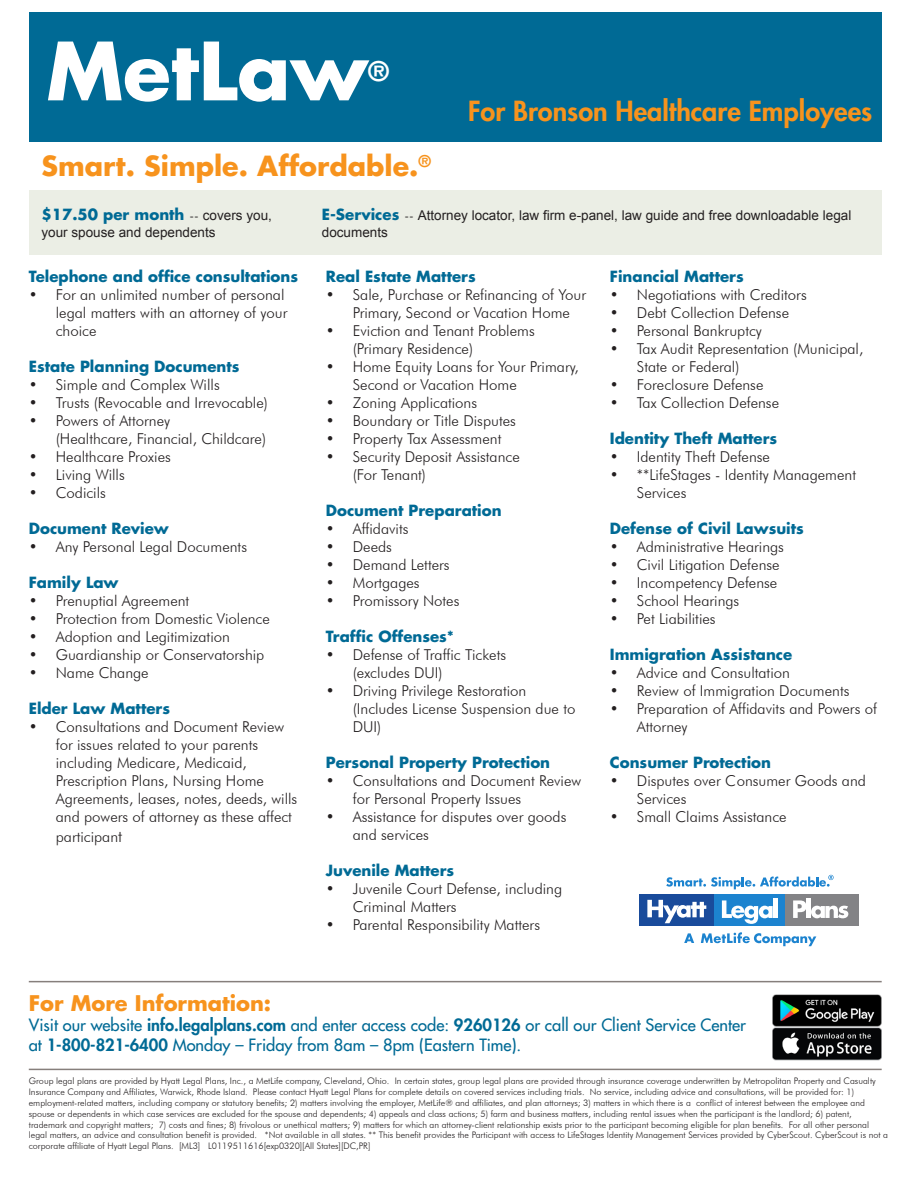
<style>
.page{position:relative;width:918px;height:1188px;background:#fff}
.page>*{position:absolute;margin:0;border:0;box-sizing:border-box;transform-origin:0 0}
.t1{font:700 78px "Futura Std";color:#fff}
.t2{font:800 27px "Futura Std";color:#f7931d}
.t3{font:700 27px "Futura Std";color:#f7931d}
.t4{font:700 26.25px "Futura Std";color:#fff}
.t5{font:700 21px "Futura Std";color:#f7931d}
.t6{font:500 16.5px/19.8px "Futura Std";color:#006a95}
.t7{font:300 15px/18px "Futura BT";color:#231f20}
.t8{font:700 15px "Futura Std";color:#006a95}
.t9{font:13.5px/16.2px "Arial";color:#231f20}
.t10{font:300 9px/10.8px "Futura BT";color:#231f20}
.s1{font-family:"Futura BT";font-weight:300;font-size:13.5px;color:#231f20}
.s2{font-family:"Arial";font-weight:400;font-size:13.5px;color:#231f20}
.s3{font-size:16.5px}
.s4{font-family:"Futura Std";font-weight:700;font-size:15px;color:#006a95}
.s5{font-family:"Futura BT";font-weight:300}
.s6{font-weight:800}
</style>
<div class="page">
<div style="left:29px;top:191px;width:853px;height:64px;background:#ebeee5"></div>
<div style="left:639px;top:895px;width:75px;height:31px;background:#194b9b"></div>
<div style="left:714px;top:895px;width:71px;height:31px;background:#1c83cf"></div>
<div style="left:785px;top:895px;width:74px;height:31px;background:#838386"></div>
<svg style="left:647px;top:900px;width:59px;height:23px"></svg>
<svg style="left:722px;top:900px;width:51px;height:24px"></svg>
<hr style="left:774px;top:899px;width:4px;height:19px;background:#fff">
<hr style="left:807px;top:899px;width:4px;height:19px;background:#fff">
<svg style="left:793px;top:900px;width:55px;height:18px"></svg>
<svg style="left:684px;top:933px;width:10px;height:10px"></svg>
<svg style="left:701px;top:932px;width:115px;height:14px"></svg>
<svg style="left:666px;top:875px;width:168px;height:14px"></svg>
<div style="left:29px;top:13px;width:853px;height:129px;background:#006a95"></div>
<hr style="left:29px;top:981px;width:853px;height:1px;background:#867f7c">
<hr style="left:29px;top:1069px;width:853px;height:1px;background:#867f7c">
<img style="left:773px;top:994px;width:109px;height:66px">
<p class="t1" style="left:46px;top:19px;width:323px">MetLaw</p>
<p class="t4" style="left:368px;top:54px;width:22px">®</p>
<p class="t3" style="left:42px;top:148px;width:391px">Smart. Simple. Affordable.<sup>®</sup></p>
<p class="t2" style="left:468px;top:94px;width:406px">For Bronson Healthcare Employees</p>
<p class="t8" style="left:42px;top:205px;width:232px">$17.50 per month <span class="s1">--</span> <span class="s2">covers you,</span></p>
<p class="t9" style="left:42px;top:224px;width:176px">your spouse and dependents</p>
<p class="t8" style="left:29px;top:266px;width:271px">Telephone and office consultations</p>
<p class="t7" style="left:56px;top:286px;width:233px;text-indent:-27px">• For an unlimited number of personal legal matters with an attorney of your choice</p>
<p class="t8" style="left:29px;top:356px;width:212px">Estate Planning Documents</p>
<p class="t7" style="left:29px;top:376px;width:192px">• Simple and Complex Wills</p>
<p class="t7" style="left:29px;top:394px;width:241px">• Trusts (Revocable and Irrevocable)</p>
<p class="t7" style="left:56px;top:412px;width:212px;text-indent:-27px">• Powers of Attorney<br>(Healthcare, Financial, Childcare)</p>
<p class="t7" style="left:29px;top:448px;width:144px">• Healthcare Proxies</p>
<p class="t7" style="left:29px;top:466px;width:98px">• Living Wills</p>
<p class="t7" style="left:29px;top:484px;width:79px">• Codicils</p>
<p class="t8" style="left:29px;top:518px;width:142px">Document Review</p>
<p class="t7" style="left:29px;top:538px;width:220px">• Any Personal Legal Documents</p>
<p class="t8" style="left:29px;top:572px;width:91px">Family Law</p>
<p class="t7" style="left:29px;top:592px;width:162px">• Prenuptial Agreement</p>
<p class="t7" style="left:29px;top:610px;width:243px">• Protection from Domestic Violence</p>
<p class="t7" style="left:29px;top:628px;width:203px">• Adoption and Legitimization</p>
<p class="t7" style="left:29px;top:646px;width:237px">• Guardianship or Conservatorship</p>
<p class="t7" style="left:29px;top:664px;width:121px">• Name Change</p>
<p class="t8" style="left:29px;top:698px;width:143px">Elder Law Matters</p>
<p class="t7" style="left:56px;top:718px;width:243px;text-indent:-27px">• Consultations and Document Review for issues related to your parents including Medicare, Medicaid, Prescription Plans, Nursing Home Agreements, leases, notes, deeds, wills and powers of attorney as these affect</p>
<p class="t7" style="left:56px;top:827px;width:68px">participan<span class="s3">t</span></p>
<p class="t9" style="left:322px;top:208px;width:531px"><span class="s4">E-Services</span> <span class="s5">--</span> Attorney locator, law firm e-panel, law guide and free downloadable legal documents</p>
<p class="t8" style="left:326px;top:266px;width:151px">Real Estate Matters</p>
<p class="t7" style="left:353px;top:286px;width:235px;text-indent:-27px">• Sale, Purchase or Refinancing of Your<br>Primary, Second or Vacation Home</p>
<p class="t7" style="left:353px;top:322px;width:183px;text-indent:-27px">• Eviction and Tenant Problems (Primary Residence)</p>
<p class="t7" style="left:353px;top:358px;width:228px;text-indent:-27px">• Home Equity Loans for Your Primary,<br>Second or Vacation Home</p>
<p class="t7" style="left:326px;top:394px;width:153px">• Zoning Applications</p>
<p class="t7" style="left:326px;top:412px;width:192px">• Boundary or Title Disputes</p>
<p class="t7" style="left:326px;top:430px;width:177px">• Property Tax Assessment</p>
<p class="t7" style="left:353px;top:448px;width:169px;text-indent:-27px">• Security Deposit Assistance (For Tenant)</p>
<p class="t8" style="left:326px;top:500px;width:177px">Document Preparation</p>
<p class="t7" style="left:326px;top:520px;width:84px">• Affidavits</p>
<p class="t7" style="left:326px;top:538px;width:68px">• Deeds</p>
<p class="t7" style="left:326px;top:556px;width:125px">• Demand Letters</p>
<p class="t7" style="left:326px;top:574px;width:95px">• Mortgages</p>
<p class="t7" style="left:326px;top:592px;width:135px">• Promissory Notes</p>
<p class="t8" style="left:326px;top:626px;width:130px">Traffic Offenses*</p>
<p class="t7" style="left:353px;top:646px;width:155px;text-indent:-27px">• Defense of Traffic Tickets (excludes DUI)</p>
<p class="t7" style="left:353px;top:682px;width:224px;text-indent:-27px">• Driving Privilege Restoration (Includes License Suspension due to<br>DUI)</p>
<p class="t8" style="left:326px;top:752px;width:226px">Personal Property Protection</p>
<p class="t7" style="left:353px;top:772px;width:230px;text-indent:-27px">• Consultations and Document Review for Personal Property Issues</p>
<p class="t7" style="left:353px;top:808px;width:215px;text-indent:-27px">• Assistance for disputes over goods and services</p>
<p class="t8" style="left:326px;top:860px;width:130px">Juvenile Matters</p>
<p class="t7" style="left:353px;top:880px;width:211px;text-indent:-27px">• Juvenile Court Defense, including<br>Criminal Matters</p>
<p class="t7" style="left:326px;top:916px;width:216px">• Parental Responsibility Matters</p>
<p class="t8" style="left:610px;top:266px;width:135px">Financial Matters</p>
<p class="t7" style="left:610px;top:286px;width:198px">• Negotiations with Creditors</p>
<p class="t7" style="left:610px;top:304px;width:181px">• Debt Collection Defense</p>
<p class="t7" style="left:610px;top:322px;width:154px">• Personal Bankruptcy</p>
<p class="t7" style="left:637px;top:340px;width:228px;text-indent:-27px">• Tax Audit Representation (Municipal,<br>State or Federal)</p>
<p class="t7" style="left:610px;top:376px;width:155px">• Foreclosure Defense</p>
<p class="t7" style="left:610px;top:394px;width:171px">• Tax Collection Defense</p>
<p class="t8" style="left:610px;top:428px;width:169px">Identity Theft Matters</p>
<p class="t7" style="left:610px;top:448px;width:162px">• Identity Theft Defense</p>
<p class="t7" style="left:637px;top:466px;width:221px;text-indent:-27px">• **LifeStages - Identity Management<br>Services</p>
<p class="t8" style="left:610px;top:518px;width:195px">Defense of Civil Lawsuits</p>
<p class="t7" style="left:610px;top:538px;width:176px">• Administrative Hearings</p>
<p class="t7" style="left:610px;top:556px;width:171px">• Civil Litigation Defense</p>
<p class="t7" style="left:610px;top:574px;width:169px">• Incompetency Defense</p>
<p class="t7" style="left:610px;top:592px;width:131px">• School Hearings</p>
<p class="t7" style="left:610px;top:610px;width:107px">• Pet Liabilities</p>
<p class="t8" style="left:610px;top:644px;width:184px">Immigration Assistance</p>
<p class="t7" style="left:610px;top:664px;width:182px">• Advice and Consultation</p>
<p class="t7" style="left:610px;top:682px;width:241px">• Review of Immigration Documents</p>
<p class="t7" style="left:637px;top:700px;width:242px;text-indent:-27px">• Preparation of Affidavits and Powers of<br>Attorney</p>
<p class="t8" style="left:610px;top:752px;width:163px">Consumer Protection</p>
<p class="t7" style="left:637px;top:772px;width:231px;text-indent:-27px">• Disputes over Consumer Goods and<br>Services</p>
<p class="t7" style="left:610px;top:808px;width:178px">• Small Claims Assistance</p>
<p class="t5" style="left:29px;top:990px;width:244px">For More Information:</p>
<p class="t6" style="left:29px;top:1015px;width:719px">Visit our website <span class="s6">info.legalplans.com</span> and enter access code: <span class="s6">9260126</span> or call our Client Service Center at <span class="s6">1-800-821-6400</span> Monday – Friday from 8am – 8pm (Eastern Time).</p>
<p class="t10" style="left:29px;top:1076px;width:861px">Group legal plans are provided by Hyatt Legal Plans, Inc., a MetLife company, Cleveland, Ohio. In certain states, group legal plans are provided through insurance coverage underwritten by Metropolitan Property and Casualty Insurance Company and Affiliates, Warwick, Rhode Island. Please contact Hyatt Legal Plans for complete details on covered services including trials. No service, including advice and consultations, will be provided for: 1) employment-related matters, including company or statutory benefits; 2) matters involving the employer, MetLife® and affiliates, and plan attorneys; 3) matters in which there is a conflict of interest between the employee and spouse or dependents in which case services are excluded for the spouse and dependents; 4) appeals and class actions; 5) farm and business matters, including rental issues when the participant is the landlord; 6) patent, trademark and copyright matters; 7) costs and fines; 8) frivolous or unethical matters; 9) matters for which an attorney-client relationship exists prior to the participant becoming eligible for plan benefits. For all other personal legal matters, an advice and consultation benefit is provided. *Not available in all states. ** This benefit provides the Participant with access to LifeStages Identity Management Services provided by CyberScout. CyberScout is not a corporate affiliate of Hyatt Legal Plans. [ML3] L0119511616[exp0320][All States][DC,PR]</p>
</div>
